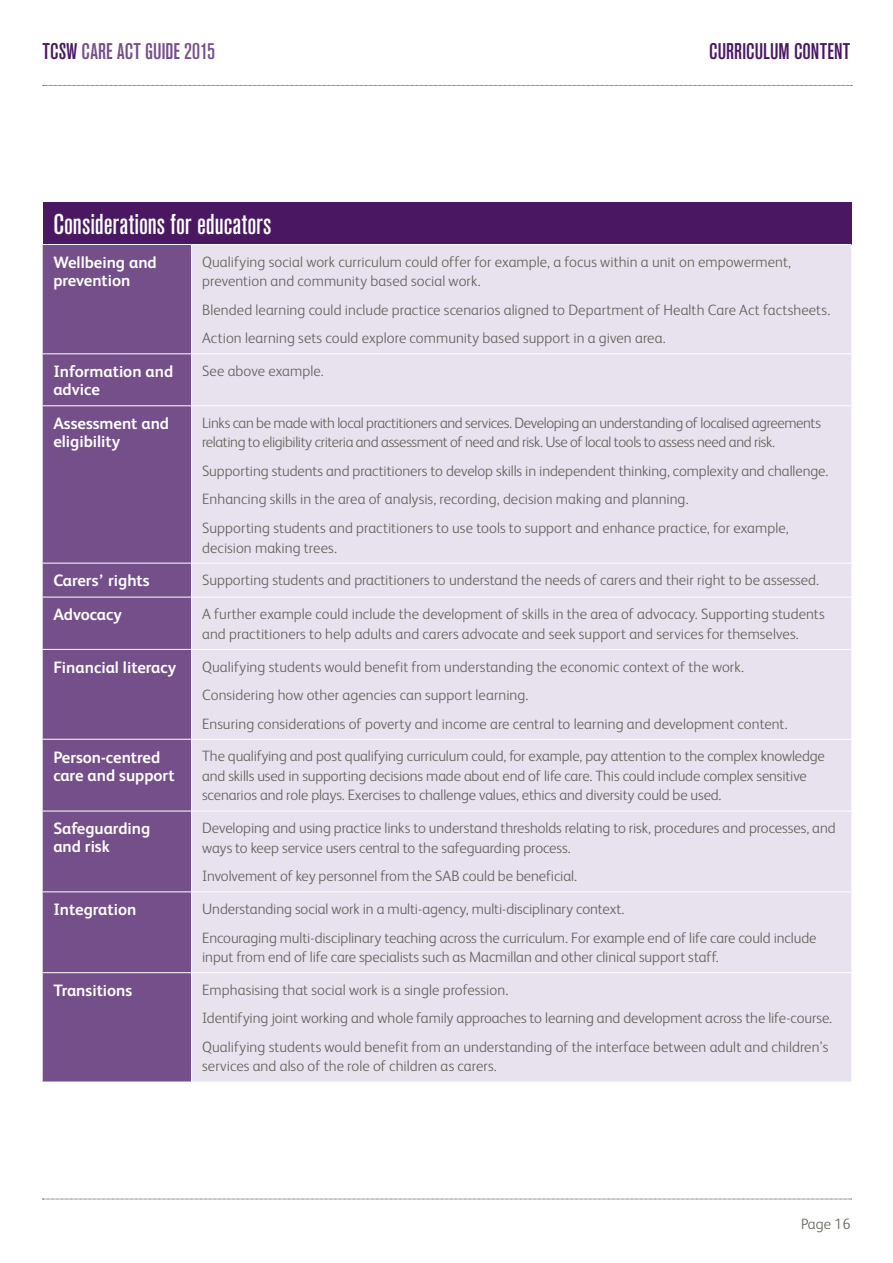
<style>
.page{position:relative;width:893px;height:1263px;background:#fff}
.page>*{position:absolute;margin:0;border:0;box-sizing:border-box;transform-origin:0 0}
.t1{font:500 condensed 28.5px "Akzidenz Grotesk BE";letter-spacing:.005em;color:#fff}
.t2{font:500 condensed 22.5px "Akzidenz Grotesk BE";letter-spacing:.005em;color:#754f89}
.t3{font:500 condensed 22.5px "Akzidenz Grotesk BE";letter-spacing:.005em;color:#4a1863}
.t4{font:700 16.5px/18px "FS Albert";color:#fff}
.t5{font:300 15px/28.5px "FS Albert";color:#636259}
.t6{font:300 15px/19.5px "FS Albert";letter-spacing:-.025em;color:#636259}
.s1{color:#4a1863}
</style>
<div class="page">
<svg style="left:43px;top:85px;width:809px;height:1px"></svg>
<svg style="left:42px;top:1199px;width:810px;height:1px"></svg>
<div style="left:43px;top:202px;width:808px;height:42px;background:#4a1863"></div>
<div style="left:43px;top:245px;width:148px;height:837px;background:#754f89"></div>
<div style="left:192px;top:245px;width:659px;height:837px;background:#e8e2ef"></div>
<hr style="left:43px;top:353px;width:149px;height:1px;background:#fff">
<hr style="left:192px;top:353px;width:659px;height:1px;background:#fff">
<hr style="left:43px;top:405px;width:149px;height:1px;background:#fff">
<hr style="left:192px;top:405px;width:659px;height:1px;background:#fff">
<hr style="left:43px;top:563px;width:149px;height:1px;background:#fff">
<hr style="left:192px;top:563px;width:659px;height:1px;background:#fff">
<hr style="left:43px;top:597px;width:149px;height:1px;background:#fff">
<hr style="left:192px;top:597px;width:659px;height:1px;background:#fff">
<hr style="left:43px;top:649px;width:149px;height:1px;background:#fff">
<hr style="left:192px;top:649px;width:659px;height:1px;background:#fff">
<hr style="left:43px;top:739px;width:149px;height:1px;background:#fff">
<hr style="left:192px;top:739px;width:659px;height:1px;background:#fff">
<hr style="left:43px;top:811px;width:149px;height:1px;background:#fff">
<hr style="left:192px;top:811px;width:659px;height:1px;background:#fff">
<hr style="left:43px;top:891px;width:149px;height:1px;background:#fff">
<hr style="left:192px;top:891px;width:659px;height:1px;background:#fff">
<hr style="left:43px;top:972px;width:149px;height:1px;background:#fff">
<hr style="left:192px;top:972px;width:659px;height:1px;background:#fff">
<h2 class="t2" style="left:43px;top:39px;width:174px"><span class="s1">TCSW</span> CARE ACT GUIDE 2015</h2>
<h2 class="t3" style="left:709px;top:39px;width:143px">CURRICULUM CONTENT</h2>
<h1 class="t1" style="left:53px;top:208px;width:220px">Considerations for educators</h1>
<p class="t4" style="left:53px;top:252px;width:105px">Wellbeing and prevention</p>
<p class="t5" style="left:202px;top:251px;width:590px;line-height:19.5px">Qualifying social work curriculum could offer for example, a focus within a unit on empowerment, prevention and community based social work.</p>
<p class="t5" style="left:202px;top:295px;width:630px">Blended learning could include practice scenarios aligned to Department of Health Care Act factsheets.<br>Action learning sets could explore community based support in a given area.</p>
<p class="t4" style="left:53px;top:362px;width:121px">Information and advice</p>
<p class="t5" style="left:202px;top:356px;width:123px">See above example.</p>
<p class="t4" style="left:53px;top:414px;width:117px">Assessment and eligibility</p>
<p class="t6" style="left:202px;top:412px;width:620px">Links can be made with local practitioners and services. Developing an understanding of localised agreements relating to eligibility criteria and assessment of need and risk. Use of local tools to assess need and risk.</p>
<p class="t5" style="left:202px;top:456px;width:628px">Supporting students and practitioners to develop skills in independent thinking, complexity and challenge.<br>Enhancing skills in the area of analysis, recording, decision making and planning.<br>Supporting students and practitioners to use tools to support and enhance practice, for example,</p>
<p class="t5" style="left:202px;top:532px;width:136px">decision making trees.</p>
<p class="t4" style="left:53px;top:571px;width:98px">Carers’ rights</p>
<p class="t5" style="left:202px;top:565px;width:618px">Supporting students and practitioners to understand the needs of carers and their right to be assessed.</p>
<p class="t4" style="left:53px;top:605px;width:70px">Advocacy</p>
<p class="t5" style="left:202px;top:604px;width:624px;line-height:19.5px">A further example could include the development of skills in the area of advocacy. Supporting students and practitioners to help adults and carers advocate and seek support and services for themselves.</p>
<p class="t4" style="left:53px;top:657px;width:124px">Financial literacy</p>
<p class="t5" style="left:202px;top:651px;width:587px">Qualifying students would benefit from understanding the economic context of the work.<br>Considering how other agencies can support learning.<br>Ensuring considerations of poverty and income are central to learning and development content.</p>
<p class="t4" style="left:53px;top:747px;width:123px">Person-centred care and support</p>
<p class="t5" style="left:202px;top:746px;width:624px;line-height:19.5px">The qualifying and post qualifying curriculum could, for example, pay attention to the complex knowledge and skills used in supporting decisions made about end of life care. This could include complex sensitive scenarios and role plays. Exercises to challenge values, ethics and diversity could be used.</p>
<p class="t4" style="left:53px;top:819px;width:98px">Safeguarding and risk</p>
<p class="t5" style="left:202px;top:818px;width:635px;line-height:19.5px">Developing and using practice links to understand thresholds relating to risk, procedures and processes, and ways to keep service users central to the safeguarding process.</p>
<p class="t5" style="left:202px;top:861px;width:376px">Involvement of key personnel from the SAB could be beneficial.</p>
<p class="t4" style="left:53px;top:900px;width:84px">Integration</p>
<p class="t5" style="left:202px;top:894px;width:616px">Understanding social work in a multi-agency, multi-disciplinary context.<br>Encouraging multi-disciplinary teaching across the curriculum. For example end of life care could include</p>
<p class="t5" style="left:202px;top:942px;width:518px">input from end of life care specialists such as Macmillan and other clinical support staff.</p>
<p class="t4" style="left:53px;top:981px;width:81px">Transitions</p>
<p class="t5" style="left:202px;top:975px;width:631px">Emphasising that social work is a single profession.<br>Identifying joint working and whole family approaches to learning and development across the life-course.<br>Qualifying students would benefit from an understanding of the interface between adult and children’s</p>
<p class="t5" style="left:202px;top:1051px;width:296px">services and also of the role of children as carers.</p>
<p class="t5" style="left:801px;top:1209px;width:51px">Page 16</p>
</div>
